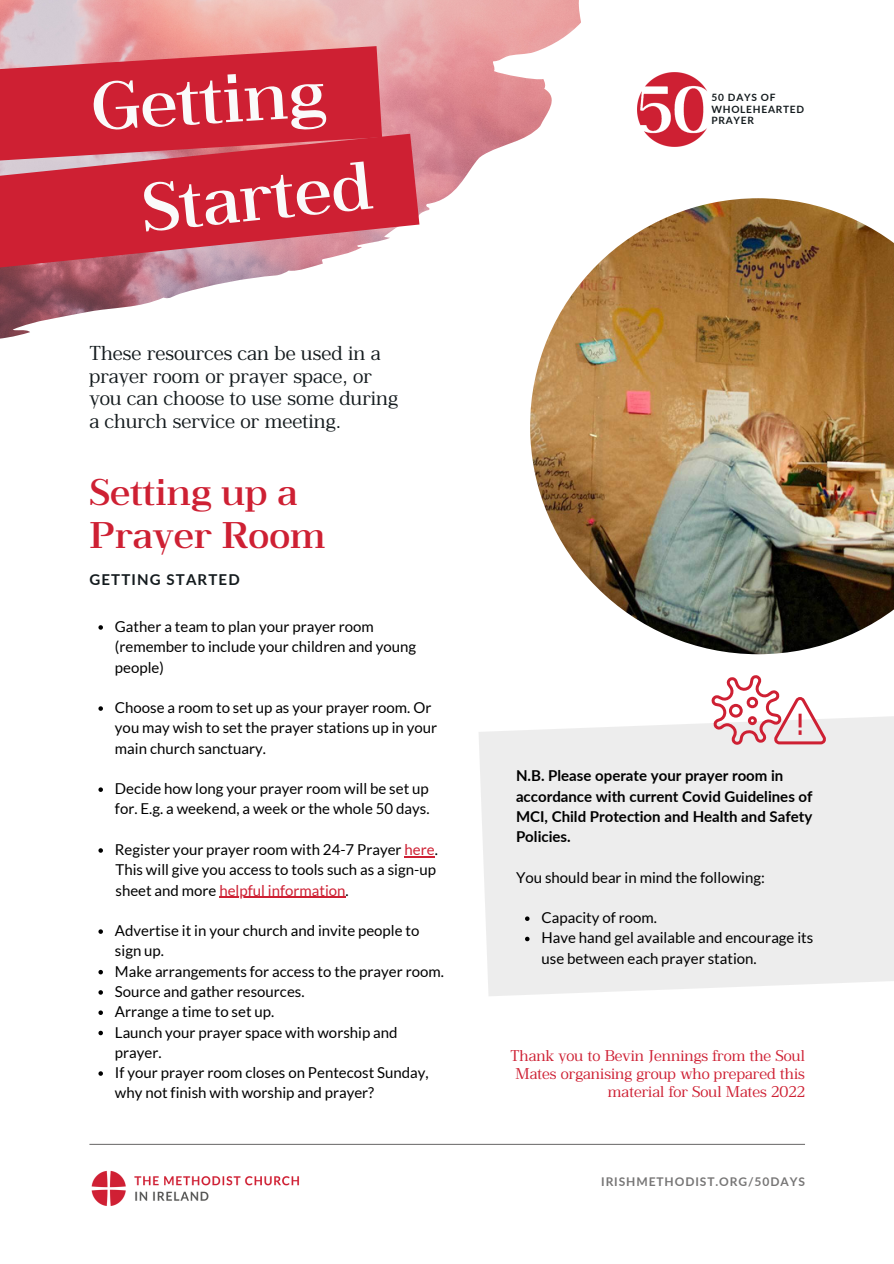
<style>
.page{position:relative;width:894px;height:1264px;background:#fff}
.page>*{position:absolute;margin:0;border:0;box-sizing:border-box;transform-origin:0 0}
.t1{font:66px "OC Rey Bold";color:#fafafa}
.t2{font:36px "OC Rey Bold";color:#ce2033}
.t3{font:19.5px/22.5px "OC Rey Regular";color:#141b1e}
.t4{font:15.15px/18px "OC Rey Regular";color:#ce2033;text-align:right}
.t5{font:15px/20.2px "Lato";color:#000}
.t6{font:700 15px/20.2px "Lato";color:#000}
.t7{font:15px "Lato";color:#ce2033}
.t8{font:700 15px "Lato";letter-spacing:.075em;color:#141b1e}
.t9{font:700 12px "Lato";letter-spacing:.075em;color:#777676}
.t10{font:700 10.05px "Lato";letter-spacing:.075em;color:#141b1e}
.s1{color:#ce2033}
.s2{color:#000}
</style>
<div class="page">
<img style="left:0;top:0;width:580px;height:339px">
<svg style="left:0;top:46px;width:382px;height:88px;background:#d13243"></svg>
<svg style="left:0;top:134px;width:419px;height:146px;background:#cf4757"></svg>
<hr style="left:89px;top:1143px;width:715px;height:1px;background:#777676">
<img style="left:91px;top:1170px;width:208px;height:36px">
<img style="left:637px;top:72px;width:70px;height:75px">
<div style="left:479px;top:716px;width:414px;height:280px;background:#ededed"></div>
<svg style="left:711px;top:675px;width:115px;height:69px"></svg>
<img style="left:530px;top:198px;width:363px;height:456px">
<svg style="left:98px;top:625px;width:5px;height:4px"></svg>
<svg style="left:98px;top:706px;width:5px;height:4px"></svg>
<svg style="left:98px;top:787px;width:5px;height:5px"></svg>
<svg style="left:98px;top:848px;width:5px;height:4px"></svg>
<hr style="left:404px;top:856px;width:30px;height:1px;background:#ce2033">
<svg style="left:98px;top:929px;width:5px;height:4px"></svg>
<svg style="left:98px;top:969px;width:5px;height:5px"></svg>
<svg style="left:98px;top:990px;width:5px;height:4px"></svg>
<svg style="left:98px;top:1010px;width:5px;height:4px"></svg>
<svg style="left:98px;top:1030px;width:5px;height:5px"></svg>
<svg style="left:98px;top:1071px;width:5px;height:4px"></svg>
<hr style="left:219px;top:896px;width:126px;height:1px;background:#ce2033">
<svg style="left:525px;top:916px;width:4px;height:5px"></svg>
<svg style="left:525px;top:936px;width:4px;height:5px"></svg>
<p class="t1" style="left:89px;top:60px;width:236px;rotate:-3deg">Getting</p>
<p class="t1" style="left:137px;top:162px;width:233px;rotate:-6deg">Started</p>
<p class="t3" style="left:89px;top:342px;width:310px">These resources can be used in a prayer room or prayer space, or you can choose to use some during a church service or meeting.</p>
<p class="t2" style="left:89px;top:467px;width:210px">Setting up a</p>
<p class="t2" style="left:89px;top:510px;width:237px">Prayer Room</p>
<p class="t8" style="left:89px;top:569px;width:152px">GETTING STARTED</p>
<p class="t5" style="left:115px;top:616px;width:302px">Gather a team to plan your prayer room (remember to include your children and young people)</p>
<p class="t5" style="left:115px;top:697px;width:323px">Choose a room to set up as your prayer room. Or you may wish to set the prayer stations up in your main church sanctuary.</p>
<p class="t5" style="left:115px;top:778px;width:316px">Decide how long your prayer room will be set up for. E.g. a weekend, a week or the whole 50 days.</p>
<p class="t5" style="left:115px;top:839px;width:324px">Register your prayer room with 24-7 Prayer <span class="s1">here</span>.</p>
<p class="t5" style="left:115px;top:859px;width:322px">This will give you access to tools such as a sign-up</p>
<p class="t7" style="left:115px;top:880px;width:235px"><span class="s2">sheet and more</span> helpful information<span class="s2">.</span></p>
<p class="t5" style="left:115px;top:920px;width:306px">Advertise it in your church and invite people to sign up.</p>
<p class="t5" style="left:115px;top:960px;width:330px">Make arrangements for access to the prayer room.</p>
<p class="t5" style="left:115px;top:981px;width:191px">Source and gather resources.</p>
<p class="t5" style="left:115px;top:1001px;width:161px">Arrange a time to set up.</p>
<p class="t5" style="left:115px;top:1021px;width:284px">Launch your prayer space with worship and prayer.</p>
<p class="t5" style="left:115px;top:1062px;width:315px">If your prayer room closes on Pentecost Sunday, why not finish with worship and prayer?</p>
<p class="t10" style="left:711px;top:91px;width:66px">50 DAYS OF</p>
<p class="t10" style="left:711px;top:103px;width:94px">WHOLEHEARTED</p>
<p class="t10" style="left:711px;top:114px;width:44px">PRAYER</p>
<p class="t6" style="left:516px;top:765px;width:298px">N.B. Please operate your prayer room in accordance with current Covid Guidelines of MCI, Child Protection and Health and Safety Policies.</p>
<p class="t5" style="left:516px;top:866px;width:250px">You should bear in mind the following:</p>
<p class="t5" style="left:541px;top:907px;width:117px">Capacity of room.</p>
<p class="t5" style="left:541px;top:927px;width:273px">Have hand gel available and encourage its use between each prayer station.</p>
<p class="t4" style="left:510px;top:1046px;width:296px">Thank you to Bevin Jennings from the Soul<br>Mates organising group who prepared this material for Soul Mates 2022</p>
<p class="t9" style="left:601px;top:1173px;width:205px">IRISHMETHODIST.ORG/50DAYS</p>
</div>
